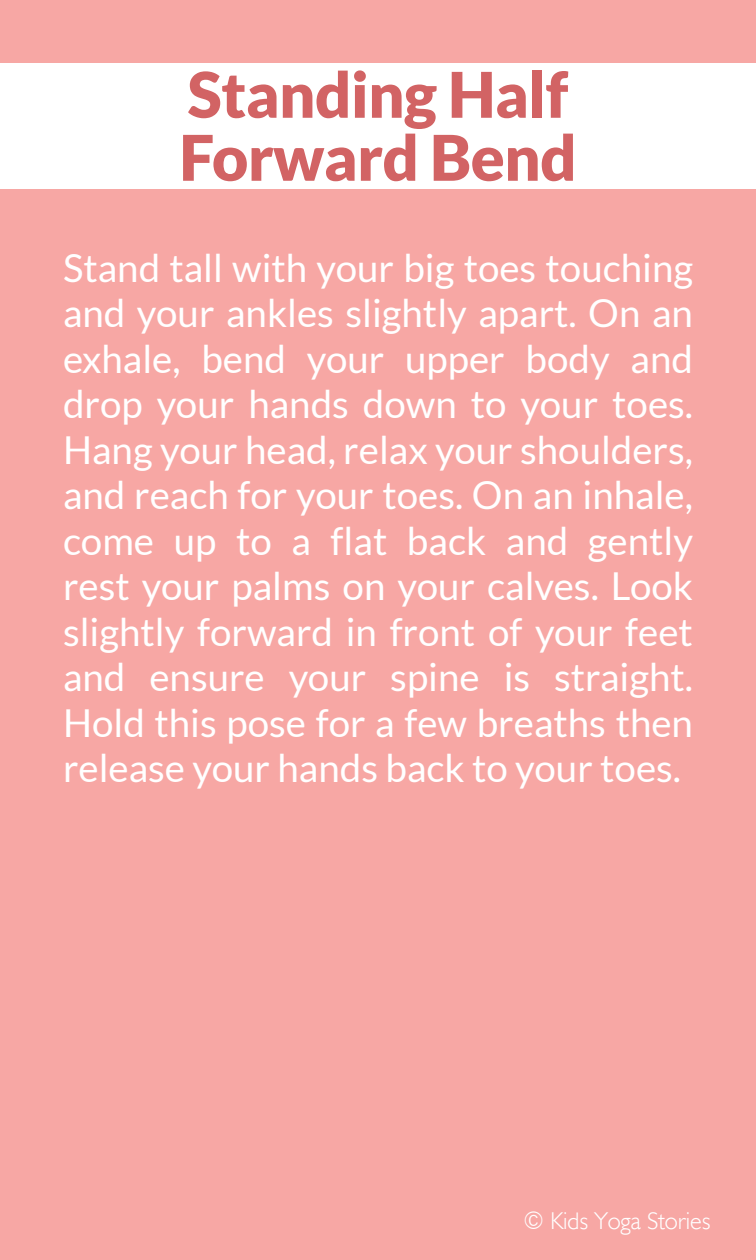
<style>
.page{position:relative;width:756px;height:1260px;background:#f7a7a4}
.page>*{position:absolute;margin:0;border:0;box-sizing:border-box;transform-origin:0 0}
.t1{font:900 63px/63px "Lato";letter-spacing:-.01em;color:#d26364}
.t2{font:38.5px/45.5px "Lato";color:#fff;text-align:justify}
.t3{font:300 24.5px "Humanist 521 BT";color:#fff}
</style>
<div class="page">
<div style="left:0;top:63px;width:756px;height:126px;background:#fff"></div>
<h1 class="t1" style="left:179px;top:62px;width:399px">Standing Half<br>Forward Bend</h1>
<p class="t2" style="left:63px;top:245px;width:632px">Stand tall with your big toes touching and your ankles slightly apart. On an exhale, bend your upper body and drop your hands down to your toes.<br>Hang your head, relax your shoulders, and reach for your toes. On an inhale, come up to a flat back and gently rest your palms on your calves. Look slightly forward in front of your feet and ensure your spine is straight.<br>Hold this pose for a few breaths then release your hands back to your toes.</p>
<p class="t3" style="left:523px;top:1206px;width:189px">© Kids Yoga Stories</p>
</div>
